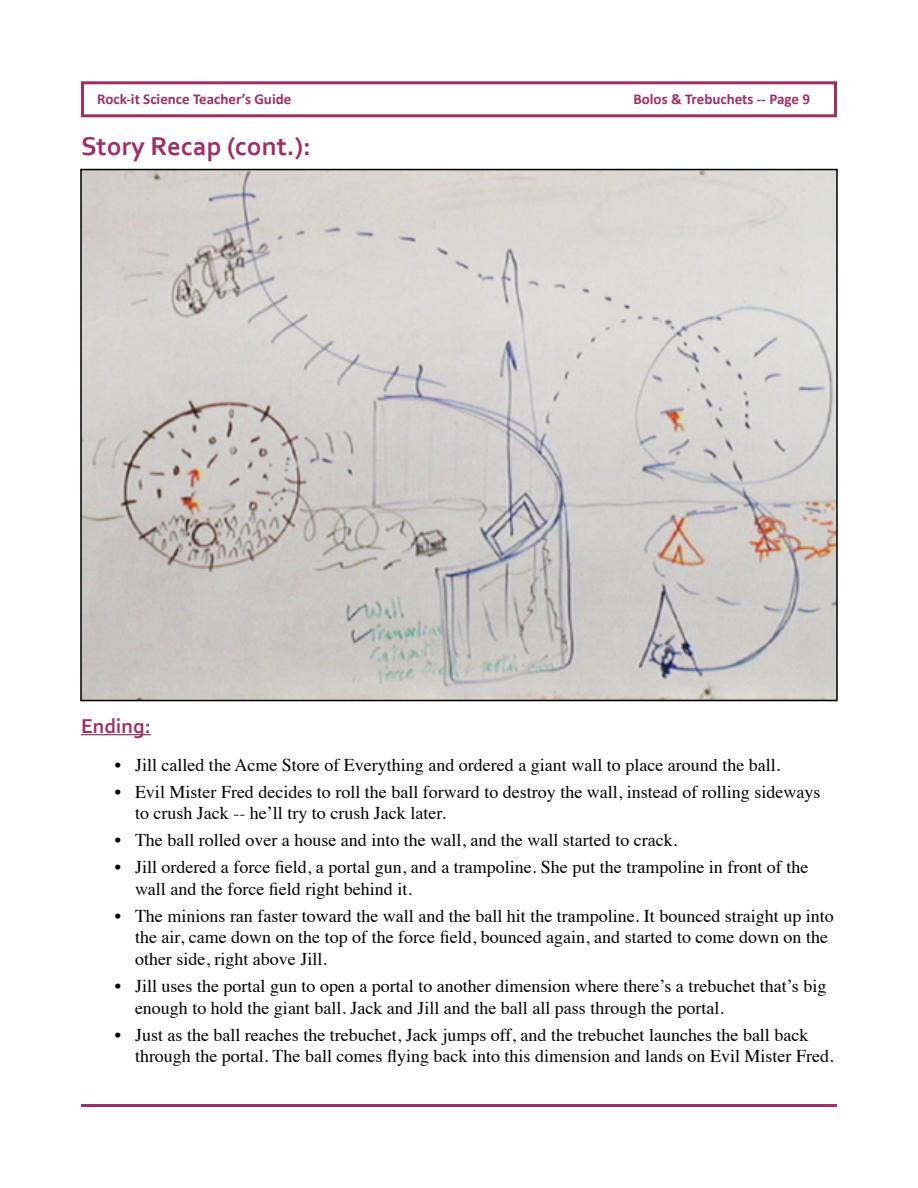
<style>
.page{position:relative;width:918px;height:1188px;background:#fff}
.page>*{position:absolute;margin:0;border:0;box-sizing:border-box;transform-origin:0 0}
.t1{font:700 27px "Corbel";color:#9f2e66}
.t2{font:700 21px "Corbel";color:#9f2e66}
.t3{font:18px/21.6px "Times";color:#000}
.t4{font:700 15px "Calibri";color:#9f2e66}
</style>
<div class="page">
<div style="left:81px;top:81px;width:756px;height:36px;border:3px solid #9f2e66"></div>
<hr style="left:81px;top:1104px;width:756px;height:3px;background:#9f2e66">
<hr style="left:81px;top:734px;width:70px;height:1px;background:#9f2e66">
<img style="left:83px;top:172px;width:752px;height:526px">
<p class="t4" style="left:97px;top:90px;width:196px">Rock-it Science Teacher’s Guide</p>
<p class="t4" style="left:633px;top:90px;width:178px">Bolos &amp; Trebuchets -- Page 9</p>
<h1 class="t1" style="left:81px;top:129px;width:231px">Story Recap (cont.):</h1>
<p class="t2" style="left:81px;top:713px;width:71px">Ending:</p>
<p class="t3" style="left:115px;top:752px;width:665px">• Jill called the Acme Store of Everything and ordered a giant wall to place around the ball.</p>
<p class="t3" style="left:135px;top:779px;width:687px;text-indent:-20px">• Evil Mister Fred decides to roll the ball forward to destroy the wall, instead of rolling sideways to crush Jack -- he’ll try to crush Jack later.</p>
<p class="t3" style="left:115px;top:828px;width:562px">• The ball rolled over a house and into the wall, and the wall started to crack.</p>
<p class="t3" style="left:135px;top:855px;width:675px;text-indent:-20px">• Jill ordered a force field, a portal gun, and a trampoline. She put the trampoline in front of the wall and the force field right behind it.</p>
<p class="t3" style="left:135px;top:903px;width:700px;text-indent:-20px">• The minions ran faster toward the wall and the ball hit the trampoline. It bounced straight up into the air, came down on the top of the force field, bounced again, and started to come down on the other side, right above Jill.</p>
<p class="t3" style="left:135px;top:974px;width:693px;text-indent:-20px">• Jill uses the portal gun to open a portal to another dimension where there’s a trebuchet that’s big enough to hold the giant ball. Jack and Jill and the ball all pass through the portal.</p>
<p class="t3" style="left:135px;top:1022px;width:698px;text-indent:-20px">• Just as the ball reaches the trebuchet, Jack jumps off, and the trebuchet launches the ball back through the portal. The ball comes flying back into this dimension and lands on Evil Mister Fred.</p>
</div>
